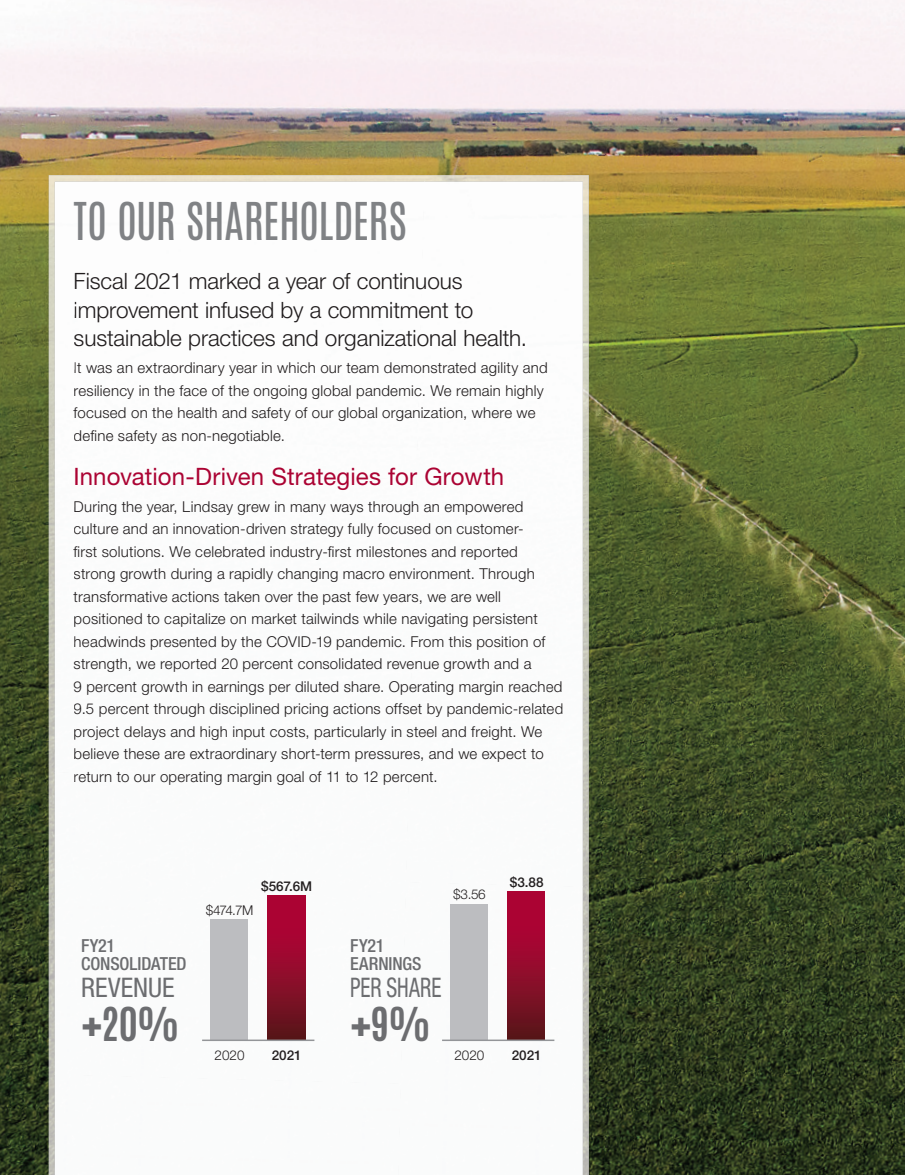
<style>
.page{position:relative;width:905px;height:1175px;background:#fff}
.page>*{position:absolute;margin:0;border:0;box-sizing:border-box;transform-origin:0 0}
.t1{font:43.5px "Antonio";letter-spacing:-.015em;color:#808285}
.t2{font:700 39px "Antonio";color:#6c6d70}
.t3{font:condensed 27px "Helvetica Neue LT Std";color:#6c6d70;scale:.8 1}
.t4{font:condensed 27px "Helvetica Neue LT Std";color:#6c6d70}
.t5{font:24px "Helvetica Neue LT Std";letter-spacing:.005em;color:#ab0333}
.t6{font:300 22.5px/28.5px "Helvetica Neue LT Std";color:#201c1d}
.t7{font:500 condensed 18px/18px "Helvetica Neue LT Std";letter-spacing:-.01em;color:#6c6d70}
.t8{font:300 15px/22.5px "Helvetica Neue LT Std";letter-spacing:.015em;color:#201c1d}
.t9{font:300 13.5px "Helvetica Neue LT Std";color:#231f20}
.t10{font:500 13.5px "Helvetica Neue LT Std";color:#231f20}
.s1{font-family:"Helvetica Neue LT Std";font-weight:800;font-size:36px}
</style>
<div class="page">
<img style="left:0;top:0;width:904px;height:1174px">
<img style="left:49px;top:175px;width:539px;height:101px">
<img style="left:49px;top:262px;width:6px;height:912px">
<img style="left:582px;top:276px;width:6px;height:898px">
<img style="left:55px;top:182px;width:350px;height:287px">
<img style="left:405px;top:182px;width:177px;height:700px">
<img style="left:55px;top:469px;width:362px;height:302px">
<img style="left:55px;top:771px;width:354px;height:302px">
<img style="left:398px;top:882px;width:184px;height:292px">
<img style="left:55px;top:1073px;width:346px;height:101px">
<img style="left:75px;top:273px;width:387px;height:20px">
<img style="left:75px;top:301px;width:398px;height:21px">
<img style="left:74px;top:330px;width:451px;height:21px">
<img style="left:75px;top:362px;width:472px;height:14px">
<img style="left:74px;top:385px;width:469px;height:13px">
<img style="left:74px;top:407px;width:461px;height:14px">
<img style="left:74px;top:430px;width:211px;height:13px">
<img style="left:75px;top:501px;width:448px;height:13px">
<img style="left:74px;top:523px;width:448px;height:14px">
<img style="left:74px;top:546px;width:444px;height:13px">
<img style="left:74px;top:568px;width:461px;height:14px">
<img style="left:74px;top:591px;width:427px;height:13px">
<img style="left:74px;top:613px;width:464px;height:14px">
<img style="left:74px;top:635px;width:471px;height:14px">
<img style="left:74px;top:658px;width:457px;height:14px">
<img style="left:74px;top:680px;width:488px;height:14px">
<img style="left:74px;top:703px;width:489px;height:14px">
<img style="left:74px;top:726px;width:468px;height:13px">
<img style="left:74px;top:748px;width:469px;height:14px">
<img style="left:74px;top:771px;width:363px;height:13px">
<svg style="left:508px;top:891px;width:36px;height:148px;background:#8e0b2a"></svg>
<div style="left:450px;top:904px;width:38px;height:136px;background:#bcbdc0"></div>
<hr style="left:442px;top:1039px;width:112px;height:2px;background:#939598">
<svg style="left:268px;top:895px;width:37px;height:144px;background:#8e0a2a"></svg>
<div style="left:210px;top:919px;width:38px;height:121px;background:#bcbdc0"></div>
<hr style="left:202px;top:1039px;width:112px;height:2px;background:#939598">
<h1 class="t1" style="left:74px;top:191px;width:335px">TO OUR SHAREHOLDERS</h1>
<h3 class="t6" style="left:74px;top:269px;width:455px">Fiscal 2021 marked a year of continuous improvement infused by a commitment to sustainable practices and organizational health.</h3>
<p class="t8" style="left:74px;top:358px;width:475px">It was an extraordinary year in which our team demonstrated agility and resiliency in the face of the ongoing global pandemic. We remain highly focused on the health and safety of our global organization, where we define safety as non-negotiable.</p>
<h3 class="t5" style="left:74px;top:467px;width:432px">Innovation-Driven Strategies for Growth</h3>
<p class="t8" style="left:74px;top:496px;width:491px">During the year, Lindsay grew in many ways through an empowered culture and an innovation-driven strategy fully focused on customer-<br>first solutions. We celebrated industry-first milestones and reported strong growth during a rapidly changing macro environment. Through transformative actions taken over the past few years, we are well positioned to capitalize on market tailwinds while navigating persistent headwinds presented by the COVID-19 pandemic. From this position of strength, we reported 20 percent consolidated revenue growth and a<br>9 percent growth in earnings per diluted share. Operating margin reached 9.5 percent through disciplined pricing actions offset by pandemic-related project delays and high input costs, particularly in steel and freight. We believe these are extraordinary short-term pressures, and we expect to return to our operating margin goal of 11 to 12 percent.</p>
<p class="t7" style="left:81px;top:937px;width:107px">FY21<br>CONSOLIDATED</p>
<h3 class="t4" style="left:81px;top:972px;width:95px">REVENUE</h3>
<h2 class="t2" style="left:81px;top:996px;width:100px"><span class="s1">+</span>20%</h2>
<p class="t9" style="left:206px;top:905px;width:49px">$474.7M</p>
<p class="t10" style="left:261px;top:881px;width:52px">$567.6M</p>
<p class="t9" style="left:214px;top:1050px;width:32px">2020</p>
<p class="t10" style="left:272px;top:1050px;width:32px">2021</p>
<p class="t9" style="left:453px;top:889px;width:34px">$3.56</p>
<p class="t7" style="left:350px;top:937px;width:73px">FY21<br>EARNINGS</p>
<h3 class="t3" style="left:350px;top:972px;width:115px">PER SHARE</h3>
<h2 class="t2" style="left:350px;top:996px;width:82px"><span class="s1">+</span>9%</h2>
<p class="t9" style="left:454px;top:1050px;width:32px">2020</p>
<p class="t10" style="left:510px;top:877px;width:35px">$3.88</p>
<p class="t10" style="left:511px;top:1050px;width:32px">2021</p>
</div>
